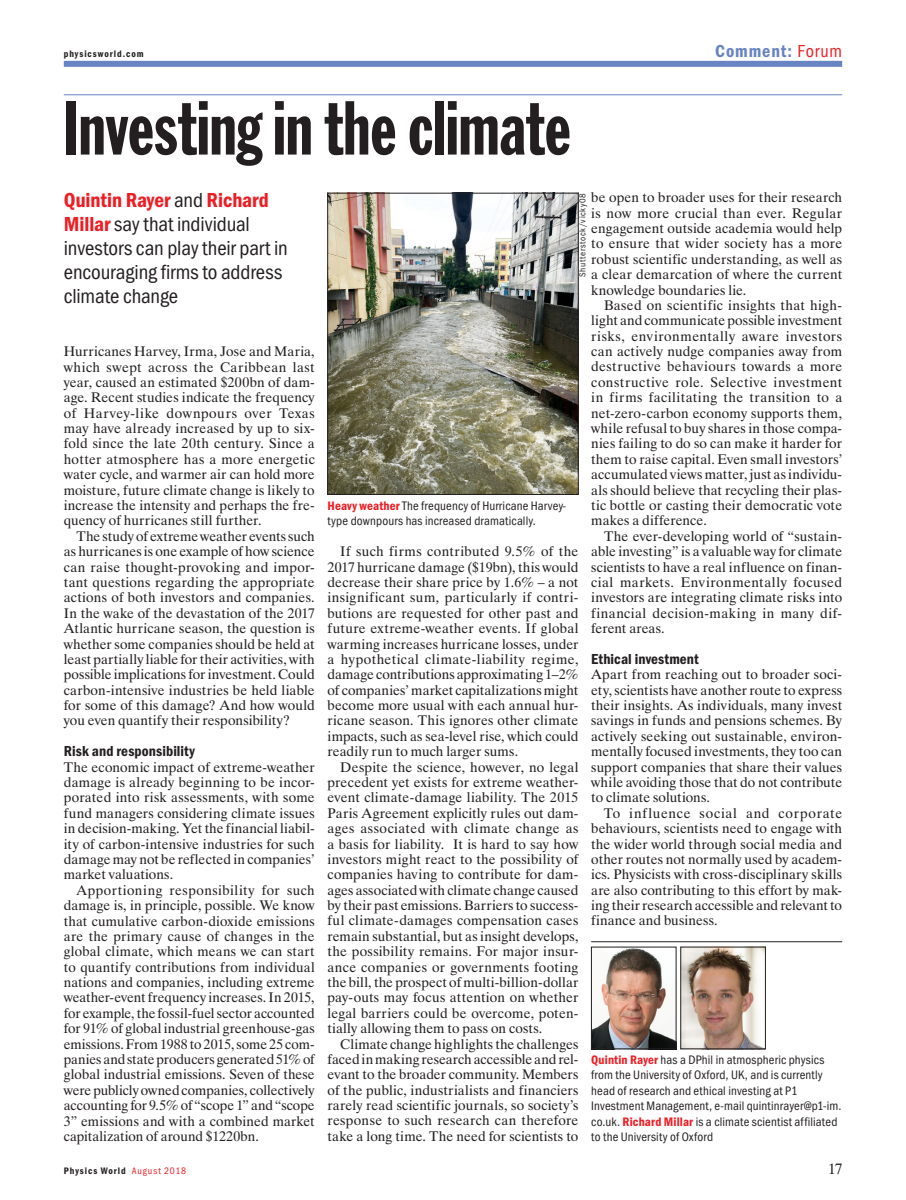
<style>
.page{position:relative;width:906px;height:1200px;background:#fff}
.page>*{position:absolute;margin:0;border:0;box-sizing:border-box;transform-origin:0 0}
.t1{font:75px "Franklin Gothic Extra Cond";color:#231f20}
.t2{font:21px/24px "Franklin Got Cd Io P";letter-spacing:-.005em;color:#231f20}
.t3{font:600 18px "Franklin Got Cd Io P";letter-spacing:.05em;color:#6984c3}
.t4{font:600 15px "Franklin Got Cd Io P";letter-spacing:.005em;color:#231f20}
.t5{font:15px "Dutch 801 BT";color:#231f20}
.t6{font:13.8px/15.3px "Dutch 801 BT";letter-spacing:.01em;color:#231f20;text-align:justify}
.t7{font:12.75px/15.5px "Franklin Got Cd Io P";letter-spacing:.015em;color:#231f20}
.t8{font:600 9.75px "Franklin Got Cd Io P";letter-spacing:.1em;color:#231f20}
.t9{font:9px "Franklin Got Cd Io P";letter-spacing:.075em;color:#231f20}
.s1{font-weight:400;color:#ee1d23}
.s2{font-weight:600;color:#ee1d23}
</style>
<div class="page">
<hr style="left:64px;top:94px;width:778px;height:1px;background:#6984c3">
<div style="left:64px;top:61px;width:778px;height:6px;background:#6984c3"></div>
<img style="left:329px;top:195px;width:247px;height:297px">
<div style="left:327px;top:193px;width:251px;height:301px;border:1px solid #231f20"></div>
<img style="left:593px;top:948px;width:81px;height:98px">
<div style="left:591px;top:946px;width:85px;height:102px;border:1px solid #231f20"></div>
<hr style="left:591px;top:941px;width:251px;height:1px;background:#231f20">
<img style="left:682px;top:948px;width:81px;height:98px">
<p class="t8" style="left:64px;top:48px;width:81px">physicsworld.com</p>
<h3 class="t3" style="left:715px;top:41px;width:128px">Comment: <span class="s1">Forum</span></h3>
<h1 class="t1" style="left:64px;top:88px;width:508px">Investing in the climate</h1>
<h2 class="t2" style="left:64px;top:188px;width:226px"><span class="s2">Quintin Rayer</span> and <span class="s2">Richard<br>Millar</span> say that individual investors can play their part in encouraging firms to address climate change</h2>
<p class="t6" style="left:64px;top:343px;width:252px">Hurricanes Harvey, Irma, Jose and Maria, which swept across the Caribbean last year, caused an estimated $200bn of dam&shy;age. Recent studies indicate the frequency of Harvey-like downpours over Texas may have already increased by up to six&shy;fold since the late 20th century. Since a hotter atmosphere has a more energetic water cycle, and warmer air can hold more moisture, future climate change is likely to increase the intensity and perhaps the fre&shy;quency of hurricanes still further.</p>
<p class="t6" style="left:64px;top:528px;width:252px;text-indent:13px">The study of extreme weather events such as hurricanes is one example of how science can raise thought-provoking and impor&shy;tant questions regarding the appropriate actions of both investors and companies.<br>In the wake of the devastation of the 2017<br>Atlantic hurricane season, the question is whether some companies should be held at least partially liable for their activities, with possible implications for investment. Could carbon-intensive industries be held liable for some of this damage? And how would you even quantify their responsibility?</p>
<p class="t4" style="left:64px;top:742px;width:132px">Risk and responsibility</p>
<p class="t6" style="left:64px;top:759px;width:252px">The economic impact of extreme-weather damage is already beginning to be incor&shy;porated into risk assessments, with some fund managers considering climate issues in decision-making. Yet the financial liabil&shy;ity of carbon-intensive industries for such damage may not be reflected in companies’ market valuations.</p>
<p class="t6" style="left:64px;top:882px;width:252px;text-indent:13px">Apportioning responsibility for such damage is, in principle, possible. We know that cumulative carbon-dioxide emissions are the primary cause of changes in the global climate, which means we can start to quantify contributions from individual nations and companies, including extreme weather-event frequency increases. In 2015, for example, the fossil-fuel sector accounted for 91% of global industrial greenhouse-gas emissions. From 1988 to 2015, some 25 com&shy;panies and state producers generated 51% of global industrial emissions. Seven of these were publicly owned companies, collectively accounting for 9.5% of “scope 1” and “scope 3” emissions and with a combined market capitalization of around $1220bn.</p>
<p class="t6" style="left:591px;top:190px;width:252px">be open to broader uses for their research is now more crucial than ever. Regular engagement outside academia would help to ensure that wider society has a more robust scientific understanding, as well as a clear demarcation of where the current knowledge boundaries lie.</p>
<p class="t6" style="left:591px;top:297px;width:252px;text-indent:13px">Based on scientific insights that high&shy;light and communicate possible investment risks, environmentally aware investors can actively nudge companies away from destructive behaviours towards a more constructive role. Selective investment in firms facilitating the transition to a net-zero-carbon economy supports them, while refusal to buy shares in those compa&shy;nies failing to do so can make it harder for them to raise capital. Even small investors’ accumulated views matter, just as individu&shy;als should believe that recycling their plas&shy;tic bottle or casting their democratic vote makes a difference.</p>
<p class="t6" style="left:591px;top:528px;width:252px;text-indent:13px">The ever-developing world of “sustain&shy;able investing” is a valuable way for climate scientists to have a real influence on finan&shy;cial markets. Environmentally focused investors are integrating climate risks into financial decision-making in many dif&shy;ferent areas.</p>
<p class="t4" style="left:591px;top:650px;width:109px">Ethical investment</p>
<p class="t6" style="left:591px;top:666px;width:252px">Apart from reaching out to broader soci&shy;ety, scientists have another route to express their insights. As individuals, many invest savings in funds and pensions schemes. By actively seeking out sustainable, environ&shy;mentally focused investments, they too can support companies that share their values while avoiding those that do not contribute to climate solutions.</p>
<p class="t6" style="left:591px;top:805px;width:252px;text-indent:13px">To influence social and corporate behaviours, scientists need to engage with the wider world through social media and other routes not normally used by academ&shy;ics. Physicists with cross-disciplinary skills are also contributing to this effort by mak&shy;ing their research accessible and relevant to finance and business.</p>
<p class="t9" style="left:577px;top:277px;width:86px;rotate:-90deg">Shutterstock/vicky08</p>
<p class="t7" style="left:327px;top:498px;width:240px"><span class="s2">Heavy weather</span> The frequency of Hurricane Harvey&shy;type downpours has increased dramatically.</p>
<p class="t6" style="left:327px;top:543px;width:252px;text-indent:13px">If such firms contributed 9.5% of the 2017 hurricane damage ($19bn), this would decrease their share price by 1.6% – a not insignificant sum, particularly if contri&shy;butions are requested for other past and future extreme-weather events. If global warming increases hurricane losses, under a hypothetical climate-liability regime, damage contributions approximating 1–2% of companies’ market capitalizations might become more usual with each annual hur&shy;ricane season. This ignores other climate impacts, such as sea-level rise, which could readily run to much larger sums.</p>
<p class="t6" style="left:327px;top:758px;width:252px;text-indent:13px">Despite the science, however, no legal precedent yet exists for extreme weather&shy;event climate-damage liability. The 2015<br>Paris Agreement explicitly rules out dam&shy;ages associated with climate change as a basis for liability. It is hard to say how investors might react to the possibility of companies having to contribute for dam&shy;ages associated with climate change caused by their past emissions. Barriers to success&shy;ful climate-damages compensation cases remain substantial, but as insight develops, the possibility remains. For major insur&shy;ance companies or governments footing the bill, the prospect of multi-billion-dollar pay-outs may focus attention on whether legal barriers could be overcome, poten&shy;tially allowing them to pass on costs.</p>
<p class="t6" style="left:327px;top:1035px;width:252px;text-indent:13px">Climate change highlights the challenges faced in making research accessible and rel&shy;evant to the broader community. Members of the public, industrialists and financiers rarely read scientific journals, so society’s response to such research can therefore take a long time. The need for scientists to</p>
<p class="t7" style="left:591px;top:1051px;width:252px"><span class="s2">Quintin Rayer</span> has a DPhil in atmospheric physics from the University of Oxford, UK, and is currently head of research and ethical investing at P1<br>Investment Management, e-mail quintinrayer@p1-im. co.uk. <span class="s2">Richard Millar</span> is a climate scientist affiliated to the University of Oxford</p>
<p class="t8" style="left:64px;top:1164px;width:124px">Physics World <span class="s1">August 2018</span></p>
<p class="t5" style="left:828px;top:1159px;width:16px">17</p>
</div>
